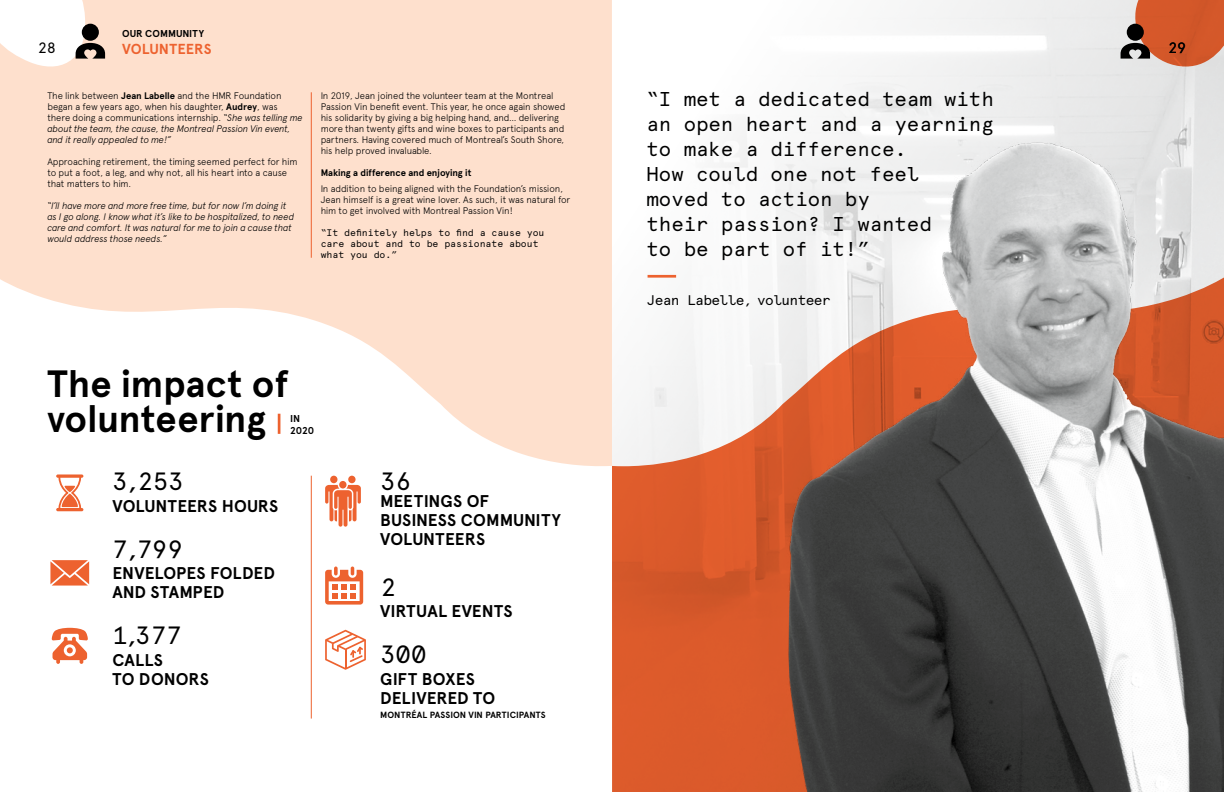
<style>
.page{position:relative;width:1224px;height:792px;background:#fff}
.page>*{position:absolute;margin:0;border:0;box-sizing:border-box;transform-origin:0 0}
.t1{font:700 38px/35px "Apercu";letter-spacing:-.005em;color:#000}
.t2{font:25px "Apercu Mono";color:#000}
.t3{font:20px/25px "Apercu Mono";color:#000}
.t4{font:700 17px/19px "Apercu";letter-spacing:.005em;color:#000}
.t5{font:15px "Apercu Mono";color:#000}
.t6{font:700 14.5px "Apercu";color:#ed622f}
.t7{font:14px "Apercu Mono";letter-spacing:-.04em;color:#000}
.t8{font:700 10px/12px "Apercu";letter-spacing:-.01em;color:#000}
.t9{font:300 9.5px/11px "Apercu";letter-spacing:-.015em;color:#000}
.t10{font:italic 300 9.5px/11px "Apercu";letter-spacing:-.015em;color:#000}
.t11{font:9.5px/11px "Apercu Mono";color:#000}
.t12{font:700 9.5px "Apercu";letter-spacing:-.005em;color:#000}
.t13{font:700 9px "Apercu";letter-spacing:.005em;color:#000}
.s1{font-weight:700}
.s2{font-style:italic}
</style>
<div class="page">
<div style="left:608px;top:0;width:616px;height:792px;background:linear-gradient(to right,#fff,#e4e4e4)"></div>
<svg style="left:0;top:0;width:612px;height:467px;fill:#fee0cd"></svg>
<svg style="left:612px;top:266px;width:100px;height:526px;fill:#de5b2b"></svg>
<hr style="left:311px;top:92px;width:1px;height:166px;background:#ed622f">
<hr style="left:648px;top:275px;width:28px;height:3px;background:#ed622f">
<hr style="left:278px;top:414px;width:2px;height:20px;background:#ed622f">
<hr style="left:311px;top:476px;width:1px;height:243px;background:#ed622f">
<svg style="left:56px;top:474px;width:27px;height:37px"></svg>
<svg style="left:50px;top:560px;width:39px;height:26px"></svg>
<svg style="left:52px;top:628px;width:36px;height:36px"></svg>
<svg style="left:325px;top:567px;width:38px;height:38px"></svg>
<div style="left:330px;top:476px;width:7px;height:7px;background:#ed622f;border-radius:50%"></div>
<div style="left:348px;top:476px;width:8px;height:7px;background:#ed622f;border-radius:50%"></div>
<div style="left:339px;top:481px;width:8px;height:7px;background:#ed622f;border-radius:50%"></div>
<svg style="left:325px;top:485px;width:36px;height:42px"></svg>
<svg style="left:325px;top:630px;width:41px;height:40px"></svg>
<img style="left:712px;top:84px;width:512px;height:708px">
<svg style="left:0;top:0;width:105px;height:73px"></svg>
<svg style="left:1121px;top:0;width:103px;height:67px;background:#c66c4b"></svg>
<h3 class="t5" style="left:38px;top:39px;width:20px">28</h3>
<p class="t8" style="left:122px;top:27px;width:83px">OUR COMMUNITY</p>
<h3 class="t6" style="left:122px;top:40px;width:91px">VOLUNTEERS</h3>
<h3 class="t5" style="left:1168px;top:39px;width:20px">29</h3>
<p class="t9" style="left:47px;top:90px;width:257px">The link between <span class="s1">Jean Labelle</span> and the HMR Foundation began a few years ago, when his daughter, <span class="s1">Audrey</span>, was there doing a communications internship. <span class="s2">“She was telling me about the team, the cause, the Montreal Passion Vin event, and it really appealed to me!”</span></p>
<p class="t9" style="left:47px;top:156px;width:252px">Approaching retirement, the timing seemed perfect for him to put a foot, a leg, and why not, all his heart into a cause that matters to him.</p>
<p class="t10" style="left:47px;top:200px;width:249px">“I’ll have more and more free time, but for now I’m doing it as I go along. I know what it’s like to be hospitalized, to need care and comfort. It was natural for me to join a cause that would address those needs.”</p>
<p class="t9" style="left:321px;top:90px;width:246px">In 2019, Jean joined the volunteer team at the Montreal Passion Vin benefit event. This year, he once again showed his solidarity by giving a big helping hand, and… delivering more than twenty gifts and wine boxes to participants and partners. Having covered much of Montreal’s South Shore, his help proved invaluable.</p>
<p class="t12" style="left:321px;top:167px;width:152px">Making a difference and enjoying it</p>
<p class="t9" style="left:321px;top:183px;width:251px">In addition to being aligned with the Foundation’s mission,<br>Jean himself is a great wine lover. As such, it was natural for him to get involved with Montreal Passion Vin!</p>
<p class="t11" style="left:321px;top:227px;width:225px">“It definitely helps to find a cause you care about and to be passionate about what you do.”</p>
<h1 class="t1" style="left:47px;top:367px;width:243px">The impact of volunteering</h1>
<p class="t8" style="left:290px;top:412px;width:26px">IN<br>2020</p>
<h2 class="t2" style="left:112px;top:466px;width:73px">3,253</h2>
<h3 class="t4" style="left:112px;top:496px;width:167px">VOLUNTEERS HOURS</h3>
<h2 class="t2" style="left:112px;top:534px;width:73px">7,799</h2>
<h3 class="t4" style="left:112px;top:564px;width:164px">ENVELOPES FOLDED<br>AND STAMPED</h3>
<h2 class="t2" style="left:112px;top:620px;width:71px">1,377</h2>
<h3 class="t4" style="left:112px;top:650px;width:98px">CALLS<br>TO DONORS</h3>
<h2 class="t2" style="left:380px;top:466px;width:32px">36</h2>
<h3 class="t4" style="left:380px;top:492px;width:182px">MEETINGS OF<br>BUSINESS COMMUNITY<br>VOLUNTEERS</h3>
<h2 class="t2" style="left:380px;top:572px;width:17px">2</h2>
<h3 class="t4" style="left:380px;top:602px;width:134px">VIRTUAL EVENTS</h3>
<h2 class="t2" style="left:380px;top:639px;width:48px">300</h2>
<h3 class="t4" style="left:380px;top:669px;width:117px">GIFT BOXES<br>DELIVERED TO</h3>
<p class="t13" style="left:380px;top:709px;width:167px">MONTRÉAL PASSION VIN PARTICIPANTS</p>
<h3 class="t3" style="left:647px;top:87px;width:349px">“I met a dedicated team with an open heart and a yearning to make a difference.<br>How could one not feel<br>moved to action by<br>their passion? I wanted<br>to be part of it!”</h3>
<h3 class="t7" style="left:647px;top:291px;width:186px">Jean Labelle, volunteer</h3>
</div>
